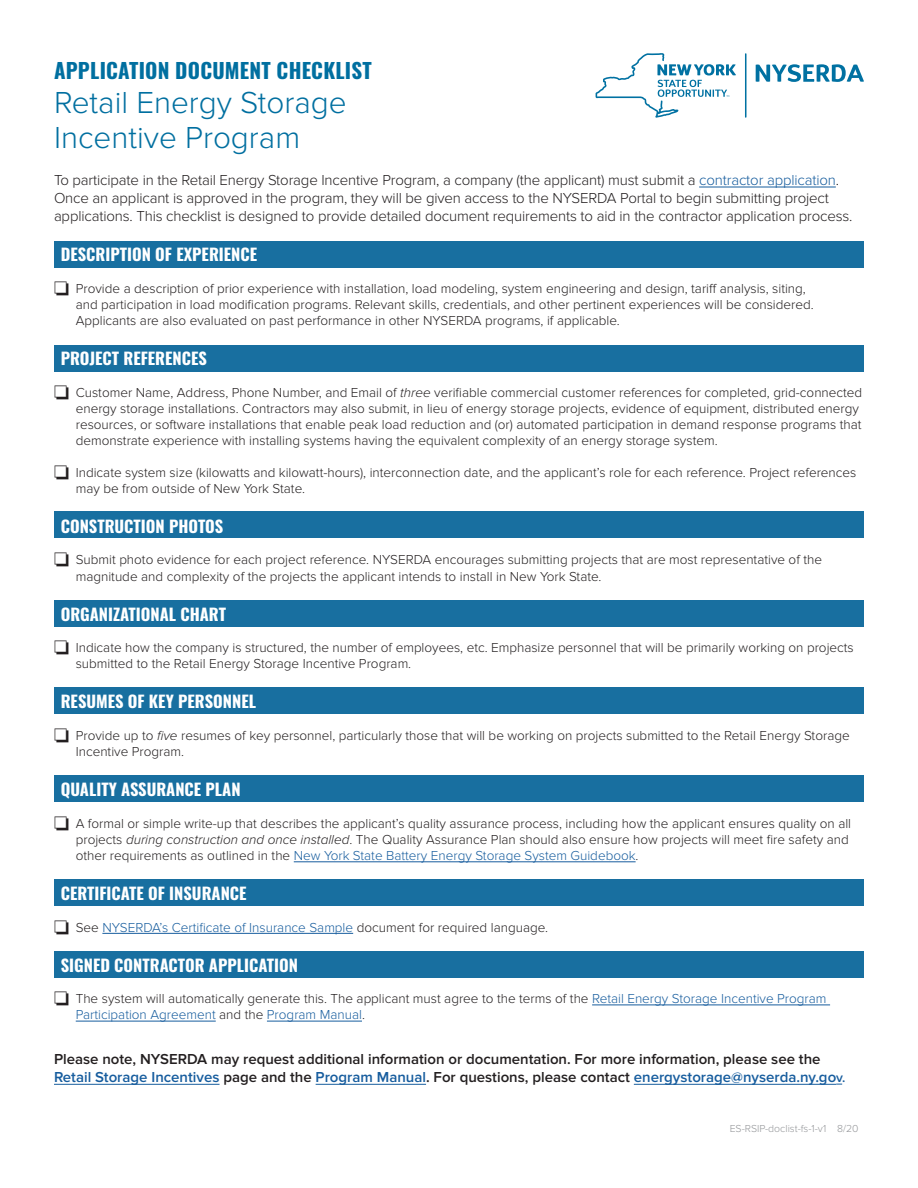
<style>
.page{position:relative;width:918px;height:1188px;background:#fff}
.page>*{position:absolute;margin:0;border:0;box-sizing:border-box;transform-origin:0 0}
.t1{font:300 31.5px/34.5px "Proxima Nova";color:#006fa0}
.t2{font:700 21px "Oswald";letter-spacing:.01em;color:#006fa0}
.t3{font:700 16.5px "Oswald";color:#fff}
.t4{font:300 15px/18px "Proxima Nova";letter-spacing:-.01em;color:#231f20}
.t5{font:600 15px/18px "Proxima Nova";color:#231f20}
.t6{font:300 13.5px/16.2px "Proxima Nova";color:#231f20}
.t7{font:300 13.5px "Proxima Nova";color:#175d9e}
.t8{font:300 10.5px "Proxima Nova";color:#939598}
.s1{color:#175d9e}
.s2{font-style:italic}
.s3{color:#231f20}
.s4{font-size:13.5px;color:#175d9e}
</style>
<div class="page">
<div style="left:54px;top:241px;width:810px;height:27px;background:#186fa0"></div>
<div style="left:54px;top:345px;width:810px;height:27px;background:#186fa0"></div>
<div style="left:54px;top:511px;width:810px;height:27px;background:#186fa0"></div>
<div style="left:54px;top:600px;width:810px;height:27px;background:#186fa0"></div>
<div style="left:54px;top:687px;width:810px;height:27px;background:#186fa0"></div>
<div style="left:54px;top:775px;width:810px;height:27px;background:#186fa0"></div>
<div style="left:54px;top:879px;width:810px;height:27px;background:#186fa0"></div>
<div style="left:54px;top:951px;width:810px;height:27px;background:#186fa0"></div>
<svg style="left:756px;top:64px;width:108px;height:18px"></svg>
<hr style="left:745px;top:53px;width:1px;height:65px;background:#0071a2">
<svg style="left:596px;top:53px;width:140px;height:65px"></svg>
<hr style="left:699px;top:187px;width:137px;height:1px;background:#175d9e">
<hr style="left:294px;top:862px;width:342px;height:1px;background:#175d9e">
<hr style="left:102px;top:933px;width:251px;height:1px;background:#175d9e">
<hr style="left:592px;top:1005px;width:238px;height:1px;background:#175d9e">
<hr style="left:76px;top:1021px;width:140px;height:1px;background:#175d9e">
<hr style="left:267px;top:1021px;width:95px;height:1px;background:#175d9e">
<hr style="left:54px;top:1084px;width:166px;height:1px;background:#175d9e">
<hr style="left:316px;top:1084px;width:110px;height:1px;background:#175d9e">
<hr style="left:634px;top:1084px;width:202px;height:1px;background:#175d9e">
<p class="t2" style="left:54px;top:60px;width:319px">APPLICATION DOCUMENT CHECKLIST</p>
<p class="t1" style="left:54px;top:86px;width:294px">Retail Energy Storage<br>Incentive Program</p>
<p class="t4" style="left:54px;top:171px;width:800px">To participate in the Retail Energy Storage Incentive Program, a company (the applicant) must submit a <span class="s1">contractor application</span>.<br>Once an applicant is approved in the program, they will be given access to the NYSERDA Portal to begin submitting project applications. This checklist is designed to provide detailed document requirements to aid in the contractor application process.</p>
<p class="t3" style="left:61px;top:246px;width:198px">DESCRIPTION OF EXPERIENCE</p>
<p class="t6" style="left:76px;top:280px;width:740px;text-indent:-22px">□ Provide a description of prior experience with installation, load modeling, system engineering and design, tariff analysis, siting, and participation in load modification programs. Relevant skills, credentials, and other pertinent experiences will be considered.<br>Applicants are also evaluated on past performance in other NYSERDA programs, if applicable.</p>
<p class="t3" style="left:61px;top:350px;width:148px">PROJECT REFERENCES</p>
<p class="t6" style="left:76px;top:384px;width:788px;text-indent:-22px">□ Customer Name, Address, Phone Number, and Email of <span class="s2">three</span> verifiable commercial customer references for completed, grid-connected energy storage installations. Contractors may also submit, in lieu of energy storage projects, evidence of equipment, distributed energy resources, or software installations that enable peak load reduction and (or) automated participation in demand response programs that demonstrate experience with installing systems having the equivalent complexity of an energy storage system.</p>
<p class="t6" style="left:76px;top:464px;width:782px;text-indent:-22px">□ Indicate system size (kilowatts and kilowatt-hours), interconnection date, and the applicant’s role for each reference. Project references may be from outside of New York State.</p>
<p class="t3" style="left:61px;top:518px;width:164px">CONSTRUCTION PHOTOS</p>
<p class="t6" style="left:76px;top:552px;width:748px;text-indent:-22px">□ Submit photo evidence for each project reference. NYSERDA encourages submitting projects that are most representative of the magnitude and complexity of the projects the applicant intends to install in New York State.</p>
<p class="t3" style="left:61px;top:605px;width:167px">ORGANIZATIONAL CHART</p>
<p class="t6" style="left:76px;top:640px;width:780px;text-indent:-22px">□ Indicate how the company is structured, the number of employees, etc. Emphasize personnel that will be primarily working on projects submitted to the Retail Energy Storage Incentive Program.</p>
<p class="t3" style="left:61px;top:693px;width:197px">RESUMES OF KEY PERSONNEL</p>
<p class="t6" style="left:76px;top:727px;width:775px;text-indent:-22px">□ Provide up to <span class="s2">five</span> resumes of key personnel, particularly those that will be working on projects submitted to the Retail Energy Storage<br>Incentive Program.</p>
<p class="t3" style="left:61px;top:781px;width:181px">QUALITY ASSURANCE PLAN</p>
<p class="t6" style="left:76px;top:815px;width:777px;text-indent:-22px">□ A formal or simple write-up that describes the applicant’s quality assurance process, including how the applicant ensures quality on all projects <span class="s2">during construction and once installed</span>. The Quality Assurance Plan should also ensure how projects will meet fire safety and other requirements as outlined in the <span class="s1">New York State Battery Energy Storage System Guidebook</span>.</p>
<p class="t3" style="left:61px;top:885px;width:187px">CERTIFICATE OF INSURANCE</p>
<p class="t7" style="left:54px;top:919px;width:496px"><span class="s3">□ See</span> NYSERDA’s Certificate of Insurance Sample <span class="s3">document for required language.</span></p>
<p class="t3" style="left:61px;top:956px;width:239px">SIGNED CONTRACTOR APPLICATION</p>
<p class="t6" style="left:76px;top:991px;width:752px;text-indent:-22px">□ The system will automatically generate this. The applicant must agree to the terms of the <span class="s1">Retail Energy Storage Incentive Program<br>Participation Agreement</span> and the <span class="s1">Program Manual</span>.</p>
<p class="t5" style="left:54px;top:1051px;width:793px">Please note, NYSERDA may request additional information or documentation. For more information, please see the<br><span class="s1">Retail Storage Incentives</span> page and the <span class="s1">Program Manual</span>. For questions, please contact <span class="s1">energystorage@nyserda.ny.go</span><span class="s4">v.</span></p>
<p class="t8" style="left:730px;top:1123px;width:130px">ES-RSIP-doclist-fs-1-v1 8/20</p>
</div>
